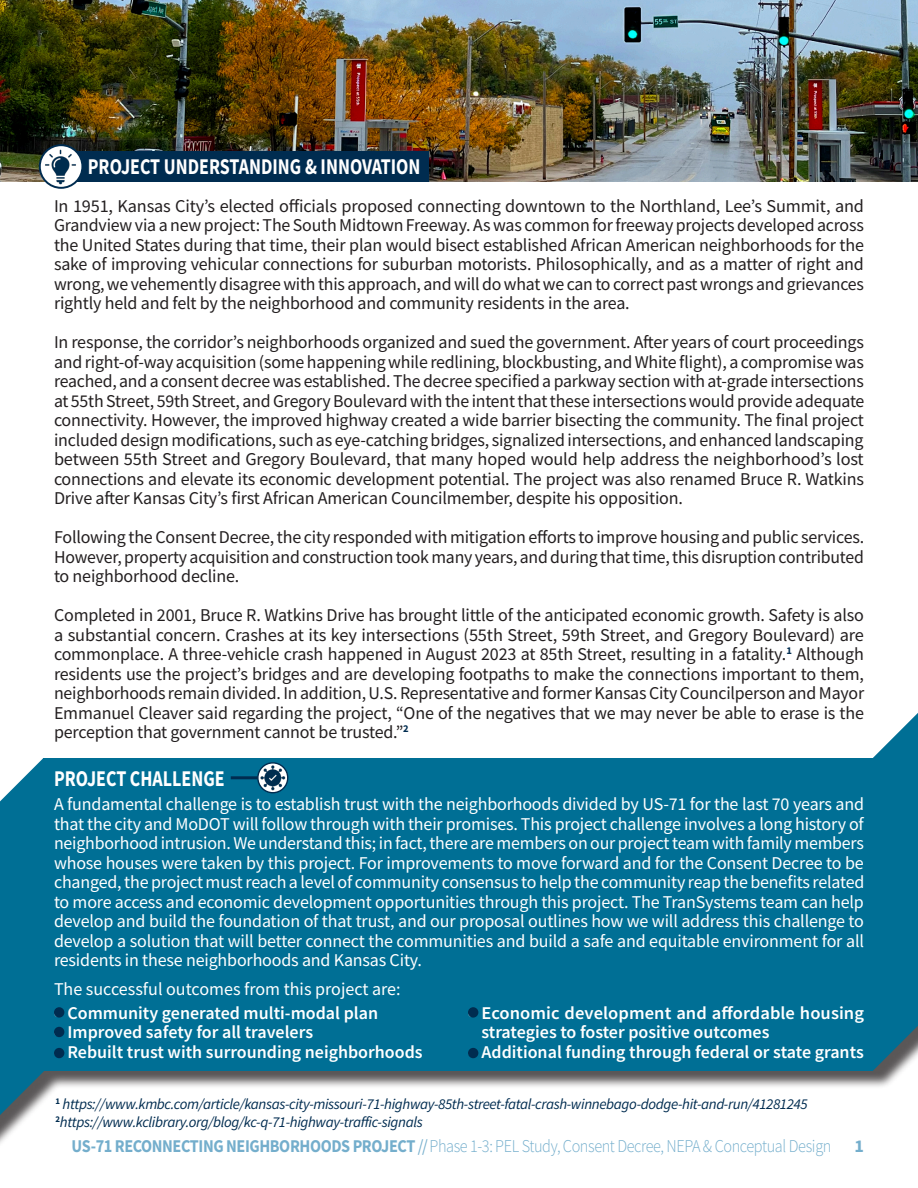
<style>
.page{position:relative;width:918px;height:1188px;background:#fff}
.page>*{position:absolute;margin:0;border:0;box-sizing:border-box;transform-origin:0 0}
.t1{font:700 22.5px "Source Sans Pro";color:#fff;scale:.8 1}
.t2{font:18px/19.5px "Source Sans Pro";letter-spacing:-.01em;color:#231f20;text-align:justify}
.t3{font:18px/19.5px "Source Sans Pro";letter-spacing:-.01em;color:#fff;text-align:justify}
.t4{font:600 18px/19.5px "Source Sans Pro";color:#fff}
.t5{font:300 18px "Source Sans Pro";letter-spacing:-.025em;color:#74aecc;scale:.9 1}
.t6{font:700 18px "Source Sans Pro";color:#74aecc}
.t7{font:italic 15px "Source Sans Pro";letter-spacing:-.025em;color:#002c50}
.s1{font-weight:700}
.s2{font-weight:400}
</style>
<div class="page">
<img style="left:0;top:0;width:918px;height:182px">
<div style="left:61px;top:152px;width:367px;height:30px;background:#002c50"></div>
<svg style="left:40px;top:145px;width:42px;height:43px"></svg>
<img style="left:42px;top:149px;width:36px;height:36px">
<div style="left:39px;top:144px;width:44px;height:45px;border:2px solid #002c50;border-radius:50%"></div>
<div style="left:0;top:684px;width:918px;height:482px;background:#231f20;opacity:.75"></div>
<svg style="left:0;top:758px;width:200px;height:357px;fill:#006f95"></svg>
<svg style="left:717px;top:713px;width:201px;height:358px;fill:#006f95"></svg>
<div style="left:43px;top:758px;width:830px;height:313px;background:#006f95"></div>
<hr style="left:231px;top:776px;width:42px;height:3px;background:#002c50">
<svg style="left:258px;top:763px;width:30px;height:30px"></svg>
<img style="left:258px;top:765px;width:30px;height:28px">
<div style="left:257px;top:762px;width:31px;height:31px;border:1px solid #002c50;border-radius:50%"></div>
<div style="left:54px;top:1007px;width:10px;height:11px;background:#002c50;border-radius:50%"></div>
<div style="left:468px;top:1007px;width:10px;height:11px;background:#002c50;border-radius:50%"></div>
<div style="left:54px;top:1027px;width:10px;height:10px;background:#002c50;border-radius:50%"></div>
<div style="left:54px;top:1048px;width:10px;height:10px;background:#002c50;border-radius:50%"></div>
<div style="left:468px;top:1048px;width:10px;height:10px;background:#002c50;border-radius:50%"></div>
<p class="t1" style="left:88px;top:151px;width:417px">PROJECT UNDERSTANDING &amp; INNOVATION</p>
<p class="t2" style="left:54px;top:196px;width:812px">In 1951, Kansas City’s elected officials proposed connecting downtown to the Northland, Lee’s Summit, and Grandview via a new project: The South Midtown Freeway. As was common for freeway projects developed across the United States during that time, their plan would bisect established African American neighborhoods for the sake of improving vehicular connections for suburban motorists. Philosophically, and as a matter of right and wrong, we vehemently disagree with this approach, and will do what we can to correct past wrongs and grievances rightly held and felt by the neighborhood and community residents in the area.</p>
<p class="t2" style="left:54px;top:332px;width:812px">In response, the corridor’s neighborhoods organized and sued the government. After years of court proceedings and right-of-way acquisition (some happening while redlining, blockbusting, and White flight), a compromise was reached, and a consent decree was established. The decree specified a parkway section with at-grade intersections at 55th Street, 59th Street, and Gregory Boulevard with the intent that these intersections would provide adequate connectivity. However, the improved highway created a wide barrier bisecting the community. The final project included design modifications, such as eye-catching bridges, signalized intersections, and enhanced landscaping between 55th Street and Gregory Boulevard, that many hoped would help address the neighborhood’s lost connections and elevate its economic development potential. The project was also renamed Bruce R. Watkins Drive after Kansas City’s first African American Councilmember, despite his opposition.</p>
<p class="t2" style="left:54px;top:527px;width:812px">Following the Consent Decree, the city responded with mitigation efforts to improve housing and public services.<br>However, property acquisition and construction took many years, and during that time, this disruption contributed to neighborhood decline.</p>
<p class="t2" style="left:54px;top:605px;width:812px">Completed in 2001, Bruce R. Watkins Drive has brought little of the anticipated economic growth. Safety is also a substantial concern. Crashes at its key intersections (55th Street, 59th Street, and Gregory Boulevard) are commonplace. A three-vehicle crash happened in August 2023 at 85th Street, resulting in a fatality.<sup>1</sup> Although residents use the project’s bridges and are developing footpaths to make the connections important to them, neighborhoods remain divided. In addition, U.S. Representative and former Kansas City Councilperson and Mayor Emmanuel Cleaver said regarding the project, “One of the negatives that we may never be able to erase is the perception that government cannot be trusted.”<sup>2</sup></p>
<p class="t1" style="left:54px;top:763px;width:215px">PROJECT CHALLENGE</p>
<p class="t3" style="left:54px;top:794px;width:812px">A fundamental challenge is to establish trust with the neighborhoods divided by US-71 for the last 70 years and that the city and MoDOT will follow through with their promises. This project challenge involves a long history of neighborhood intrusion. We understand this; in fact, there are members on our project team with family members whose houses were taken by this project. For improvements to move forward and for the Consent Decree to be changed, the project must reach a level of community consensus to help the community reap the benefits related to more access and economic development opportunities through this project. The TranSystems team can help develop and build the foundation of that trust, and our proposal outlines how we will address this challenge to develop a solution that will better connect the communities and build a safe and equitable environment for all residents in these neighborhoods and Kansas City.</p>
<p class="t3" style="left:54px;top:979px;width:348px">The successful outcomes from this project are:</p>
<p class="t4" style="left:54px;top:1003px;width:326px">• Community generated multi-modal plan</p>
<p class="t4" style="left:54px;top:1022px;width:261px">• Improved safety for all travelers</p>
<p class="t4" style="left:54px;top:1042px;width:370px">• Rebuilt trust with surrounding neighborhoods</p>
<p class="t4" style="left:482px;top:1003px;width:384px;text-indent:-14px">• Economic development and affordable housing strategies to foster positive outcomes</p>
<p class="t4" style="left:468px;top:1042px;width:397px">• Additional funding through federal or state grants</p>
<p class="t7" style="left:56px;top:1094px;width:754px"><sup>1</sup> https://www.kmbc.com/article/kansas-city-missouri-71-highway-85th-street-fatal-crash-winnebago-dodge-hit-and-run/41281245</p>
<p class="t7" style="left:56px;top:1112px;width:369px"><sup>2</sup>https://www.kclibrary.org/blog/kc-q-71-highway-traffic-signals</p>
<p class="t5" style="left:72px;top:1135px;width:846px"><span class="s1">US-71 RECONNECTING NEIGHBORHOODS PROJECT</span> <span class="s2">//</span>Phase 1-3: PEL Study, Consent Decree, NEPA &amp; Conceptual Design</p>
<p class="t6" style="left:854px;top:1134px;width:11px">1</p>
</div>
